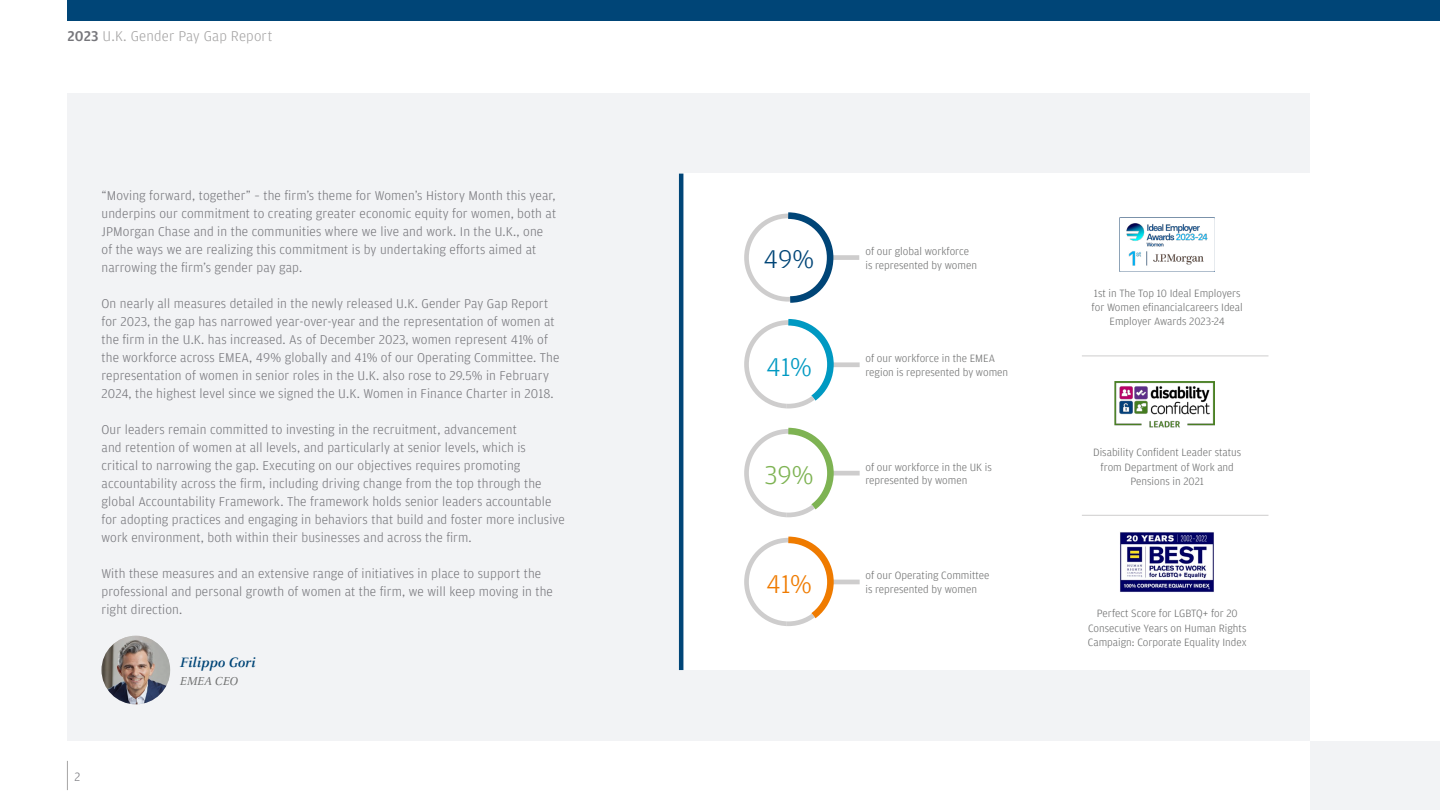
<style>
.page{position:relative;width:1440px;height:810px;background:#fff}
.page>*{position:absolute;margin:0;border:0;box-sizing:border-box;transform-origin:0 0}
.t1{font:300 27.3px "Amplitude";color:#0099c2}
.t2{font:300 27.3px "Amplitude";color:#ef7b00}
.t3{font:300 27.3px "Amplitude";color:#7eb353}
.t4{font:300 27.22px "Amplitude";color:#004577}
.t5{font:300 15px "Amplitude";letter-spacing:.01em;color:#a5a4a4}
.t6{font:italic 700 15px "Celeste OT";color:#004577}
.t7{font:300 13.5px/18px "Amplitude";letter-spacing:.01em;color:#76767b}
.t8{font:italic 12.75px "Celeste OT";color:#6d6e6e}
.t9{font:300 12.75px "Amplitude";color:#76767b}
.t10{font:300 11.25px/14.2px "Amplitude";color:#6d6e6e;text-align:center}
.s1{font-weight:500;color:#76767b}
</style>
<div class="page">
<div style="left:1310px;top:741px;width:130px;height:69px;background:#f2f3f5"></div>
<div style="left:68px;top:0;width:1372px;height:20px;background:#004577"></div>
<svg style="left:67px;top:761px;width:1px;height:29px"></svg>
<div style="left:68px;top:93px;width:1242px;height:648px;background:#f2f3f5"></div>
<div style="left:679px;top:174px;width:638px;height:496px;background:#fff"></div>
<hr style="left:1082px;top:356px;width:186px;height:1px;background:#cecdcd">
<img style="left:1114px;top:381px;width:101px;height:47px">
<hr style="left:1082px;top:515px;width:186px;height:1px;background:#cecdcd">
<div style="left:832px;top:362px;width:28px;height:5px;background:#cecdcd"></div>
<div style="left:744px;top:320px;width:88px;height:88px;border:5px solid #cecdcd;border-radius:50%"></div>
<svg style="left:782px;top:319px;width:55px;height:90px"></svg>
<hr style="left:832px;top:580px;width:28px;height:4px;background:#cecdcd">
<div style="left:744px;top:538px;width:88px;height:88px;border:5px solid #cecdcd;border-radius:50%"></div>
<svg style="left:782px;top:536px;width:55px;height:90px"></svg>
<div style="left:832px;top:471px;width:28px;height:5px;background:#cecdcd"></div>
<div style="left:744px;top:429px;width:88px;height:88px;border:5px solid #cecdcd;border-radius:50%"></div>
<svg style="left:782px;top:427px;width:55px;height:91px"></svg>
<hr style="left:679px;top:174px;width:4px;height:496px;background:#004577">
<img style="left:102px;top:636px;width:68px;height:68px;border-radius:34px">
<div style="left:832px;top:255px;width:27px;height:5px;background:#cecdcd"></div>
<div style="left:744px;top:214px;width:88px;height:88px;border:5px solid #cecdcd;border-radius:50%"></div>
<svg style="left:782px;top:212px;width:52px;height:91px"></svg>
<img style="left:1120px;top:217px;width:95px;height:55px">
<img style="left:1120px;top:532px;width:94px;height:60px">
<p class="t5" style="left:68px;top:26px;width:206px"><span class="s1">2023</span> U.K. Gender Pay Gap Report</p>
<p class="t7" style="left:102px;top:186px;width:456px">“Moving forward, together” – the firm’s theme for Women’s History Month this year, underpins our commitment to creating greater economic equity for women, both at JPMorgan Chase and in the communities where we live and work. In the U.K., one of the ways we are realizing this commitment is by undertaking efforts aimed at narrowing the firm’s gender pay gap.</p>
<p class="t7" style="left:102px;top:294px;width:459px">On nearly all measures detailed in the newly released U.K. Gender Pay Gap Report for 2023, the gap has narrowed year-over-year and the representation of women at the firm in the U.K. has increased. As of December 2023, women represent 41% of the workforce across EMEA, 49% globally and 41% of our Operating Committee. The representation of women in senior roles in the U.K. also rose to 29.5% in February 2024, the highest level since we signed the U.K. Women in Finance Charter in 2018.</p>
<p class="t7" style="left:102px;top:420px;width:465px">Our leaders remain committed to investing in the recruitment, advancement<br>and retention of women at all levels, and particularly at senior levels, which is critical to narrowing the gap. Executing on our objectives requires promoting accountability across the firm, including driving change from the top through the global Accountability Framework. The framework holds senior leaders accountable for adopting practices and engaging in behaviors that build and foster more inclusive work environment, both within their businesses and across the firm.</p>
<p class="t7" style="left:102px;top:564px;width:453px">With these measures and an extensive range of initiatives in place to support the professional and personal growth of women at the firm, we will keep moving in the right direction.</p>
<p class="t9" style="left:74px;top:768px;width:7px">2</p>
<p class="t6" style="left:180px;top:653px;width:77px">Filippo Gori</p>
<p class="t8" style="left:180px;top:674px;width:59px">EMEA CEO</p>
<h2 class="t4" style="left:764px;top:242px;width:52px">49%</h2>
<p class="t10" style="left:865px;top:244px;width:113px;line-height:13.5px;text-align:left">of our global workforce is represented by women</p>
<p class="t10" style="left:865px;top:351px;width:131px">of our workforce in the EMEA</p>
<h1 class="t1" style="left:766px;top:350px;width:47px">41%</h1>
<p class="t10" style="left:865px;top:364px;width:144px">region is represented by women</p>
<p class="t10" style="left:865px;top:459px;width:128px">of our workforce in the UK is</p>
<h1 class="t3" style="left:764px;top:458px;width:51px">39%</h1>
<p class="t10" style="left:865px;top:473px;width:103px">represented by women</p>
<p class="t10" style="left:865px;top:568px;width:125px">of our Operating Committee</p>
<h1 class="t2" style="left:766px;top:567px;width:47px">41%</h1>
<p class="t10" style="left:865px;top:582px;width:113px">is represented by women</p>
<p class="t10" style="left:1092px;top:286px;width:153px">1st in The Top 10 Ideal Employers for Women efinancialcareers Ideal<br>Employer Awards 2023-24</p>
<p class="t10" style="left:1093px;top:445px;width:150px">Disability Confident Leader status from Department of Work and<br>Pensions in 2021</p>
<p class="t10" style="left:1088px;top:606px;width:160px">Perfect Score for LGBTQ+ for 20<br>Consecutive Years on Human Rights<br>Campaign: Corporate Equality Index</p>
</div>
